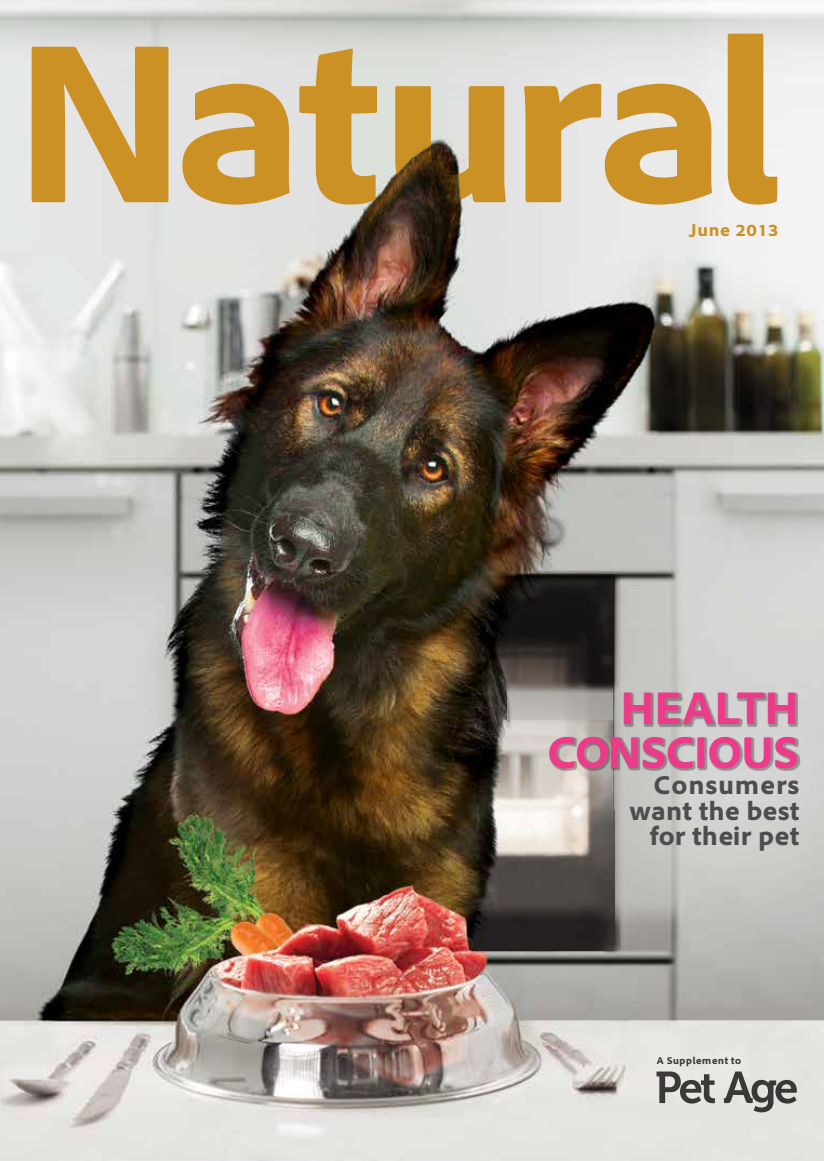
<style>
.page{position:relative;width:824px;height:1161px;background:#fff}
.page>*{position:absolute;margin:0;border:0;box-sizing:border-box;transform-origin:0 0}
.t1{font:48px "Clean Pro Bold 05 pt";letter-spacing:-.045em;color:#ed3a89}
.t2{font:46.5px "Clean Pro Bold 05 pt";letter-spacing:-.065em;color:#ed3a89}
.t3{font:27px/25.5px "Clean Pro Bold 05 pt";letter-spacing:-.02em;color:#4d4d4f;text-align:right}
.t4{font:18px "Clean Pro Bold 05 pt";color:#cb9124}
.t5{font:10.35px "Clean Pro Bold 05 pt";color:#000}
</style>
<div class="page">
<img style="left:0;top:164px;width:824px;height:997px">
<svg style="left:32px;top:34px;width:745px;height:171px"></svg>
<svg style="left:656px;top:1072px;width:140px;height:40px"></svg>
<img style="left:347px;top:116px;width:165px;height:95px">
<svg style="left:614px;top:938px;width:70px;height:12px"></svg>
<div style="left:614px;top:580px;width:70px;height:230px;background:#cacac7"></div>
<svg style="left:487px;top:574px;width:127px;height:275px"></svg>
<svg style="left:507px;top:679px;width:106px;height:41px"></svg>
<svg style="left:551px;top:688px;width:273px;height:250px"></svg>
<div style="left:549px;top:692px;width:251px;height:79px;background:#000;opacity:.32"></div>
<p class="t4" style="left:689px;top:219px;width:92px">June 2013</p>
<h1 class="t1" style="left:619px;top:678px;width:173px">Health</h1>
<h2 class="t2" style="left:546px;top:722px;width:255px">conscious</h2>
<p class="t3" style="left:629px;top:772px;width:172px">Consumers want the best for their pet</p>
<p class="t5" style="left:656px;top:1054px;width:87px">A Supplement to</p>
</div>
